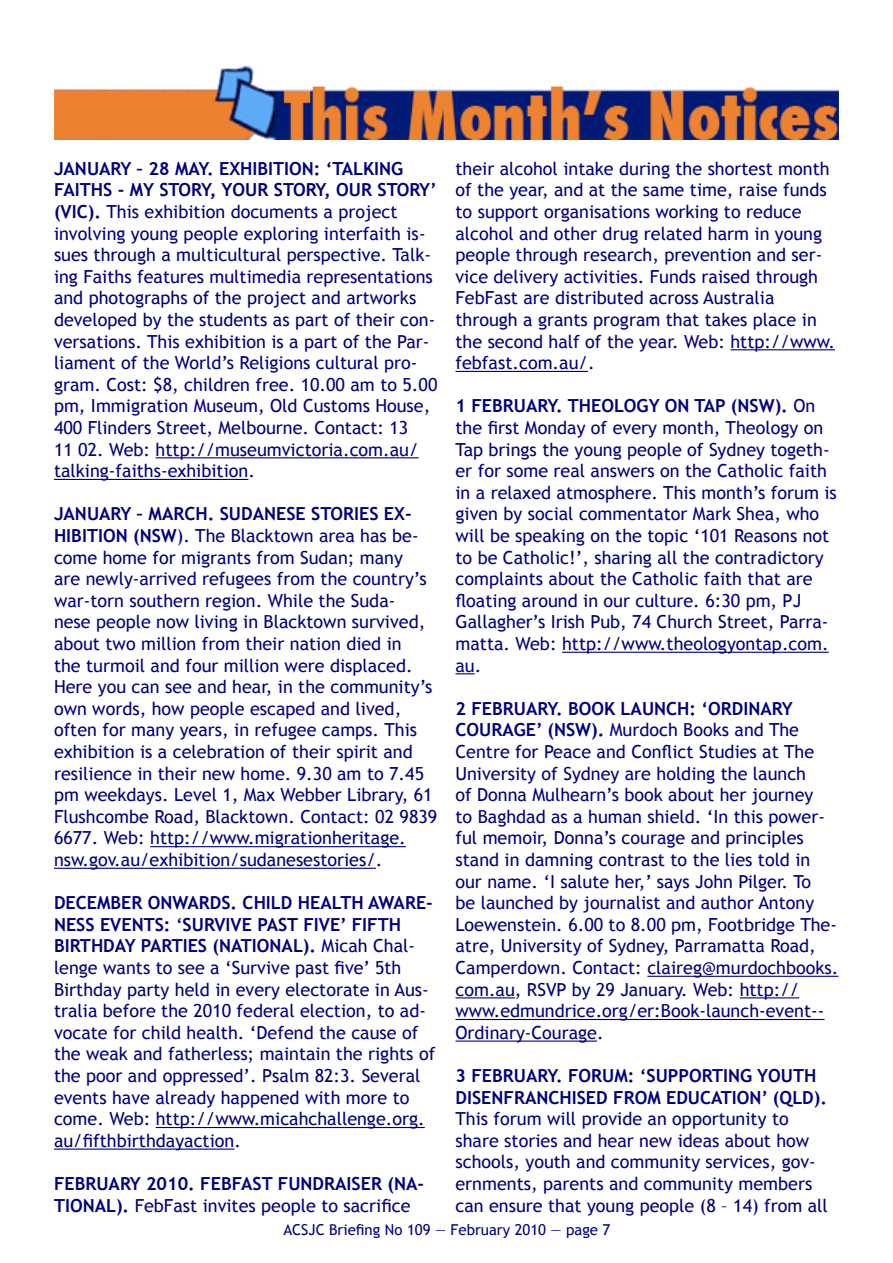
<style>
.page{position:relative;width:893px;height:1263px;background:#fff}
.page>*{position:absolute;margin:0;border:0;box-sizing:border-box;transform-origin:0 0}
.t1{font:18px/21.6px "Trebuchet MS";color:#000080}
.t2{font:700 18px/21.6px "Trebuchet MS";color:#000080}
.t3{font:15px "Trebuchet MS";color:#000080}
.s1{font-weight:700}
.s2{font-weight:400}
</style>
<div class="page">
<img style="left:54px;top:65px;width:785px;height:74px">
<hr style="left:156px;top:457px;width:263px;height:1px;background:#00007f">
<hr style="left:54px;top:479px;width:194px;height:1px;background:#00007f">
<hr style="left:150px;top:846px;width:256px;height:1px;background:#00007f">
<hr style="left:54px;top:868px;width:322px;height:1px;background:#00007f">
<hr style="left:156px;top:1127px;width:269px;height:1px;background:#00007f">
<hr style="left:54px;top:1148px;width:180px;height:2px;background:#00007f">
<hr style="left:730px;top:349px;width:105px;height:1px;background:#00007f">
<hr style="left:455px;top:371px;width:133px;height:1px;background:#00007f">
<hr style="left:562px;top:652px;width:267px;height:1px;background:#00007f">
<svg style="left:455px;top:673px;width:20px;height:1px"></svg>
<hr style="left:647px;top:976px;width:191px;height:1px;background:#00007f">
<hr style="left:455px;top:997px;width:60px;height:1px;background:#00007f">
<hr style="left:740px;top:997px;width:59px;height:1px;background:#00007f">
<hr style="left:455px;top:1019px;width:369px;height:1px;background:#00007f">
<hr style="left:455px;top:1040px;width:142px;height:2px;background:#00007f">
<p class="t1" style="left:54px;top:158px;width:385px"><span class="s1">JANUARY – 28 MAY. EXHIBITION: ‘TALKING FAITHS - MY STORY, YOUR STORY, OUR STORY’ (VIC).</span> This exhibition documents a project involving young people exploring interfaith is&shy;sues through a multicultural perspective. Talk&shy;ing Faiths features multimedia representations and photographs of the project and artworks developed by the students as part of their con&shy;versations. This exhibition is a part of the Par&shy;liament of the World’s Religions cultural pro&shy;gram. Cost: $8, children free. 10.00 am to 5.00 pm, Immigration Museum, Old Customs House, 400 Flinders Street, Melbourne. Contact: 13<br>11 02. Web: http://museumvictoria.com.au/ talking-faiths-exhibition.</p>
<p class="t1" style="left:54px;top:503px;width:385px"><span class="s1">JANUARY – MARCH. SUDANESE STORIES EX-HIBITION (NSW</span>). The Blacktown area has be&shy;come home for migrants from Sudan; many<br>are newly-arrived refugees from the country’s war-torn southern region. While the Suda-<br>nese people now living in Blacktown survived, about two million from their nation died in<br>the turmoil and four million were displaced.<br>Here you can see and hear, in the community’s own words, how people escaped and lived, often for many years, in refugee camps. This exhibition is a celebration of their spirit and resilience in their new home. 9.30 am to 7.45 pm weekdays. Level 1, Max Webber Library, 61<br>Flushcombe Road, Blacktown. Contact: 02 9839<br>6677. Web: http://www.migrationheritage. nsw.gov.au/exhibition/sudanesestories/.</p>
<p class="t1" style="left:54px;top:892px;width:383px"><span class="s1">DECEMBER ONWARDS. CHILD HEALTH AWARE-NESS EVENTS:</span> ‘<span class="s1">SURVIVE PAST FIVE’ FIFTH BIRTHDAY PARTIES (NATIONAL).</span> Micah Chal&shy;lenge wants to see a ‘Survive past five’ 5th Birthday party held in every electorate in Aus&shy;tralia before the 2010 federal election, to ad&shy;vocate for child health. ‘Defend the cause of the weak and fatherless; maintain the rights of the poor and oppressed’. Psalm 82:3. Several events have already happened with more to come. Web: http://www.micahchallenge.org. au/fifthbirthdayaction.</p>
<p class="t2" style="left:54px;top:1173px;width:372px">FEBRUARY 2010. FEBFAST FUNDRAISER (NA-<br>TIONAL). <span class="s2">FebFast invites people to sacrifice</span></p>
<p class="t1" style="left:455px;top:158px;width:381px">their alcohol intake during the shortest month of the year, and at the same time, raise funds to support organisations working to reduce alcohol and other drug related harm in young people through research, prevention and ser&shy;vice delivery activities. Funds raised through FebFast are distributed across Australia through a grants program that takes place in the second half of the year. Web: http://www. febfast.com.au/.</p>
<p class="t1" style="left:455px;top:395px;width:383px"><span class="s1">1 FEBRUARY. THEOLOGY ON TAP (NSW).</span> On the first Monday of every month, Theology on Tap brings the young people of Sydney togeth&shy;er for some real answers on the Catholic faith in a relaxed atmosphere. This month’s forum is given by social commentator Mark Shea, who will be speaking on the topic ‘101 Reasons not to be Catholic!’, sharing all the contradictory complaints about the Catholic faith that are floating around in our culture. 6:30 pm, PJ Gallagher’s Irish Pub, 74 Church Street, Parra&shy;matta. Web: http://www.theologyontap.com. au.</p>
<p class="t1" style="left:455px;top:698px;width:384px"><span class="s1">2 FEBRUARY. BOOK LAUNCH: ‘ORDINARY COURAGE’ (NSW).</span> Murdoch Books and The Centre for Peace and Conflict Studies at The University of Sydney are holding the launch<br>of Donna Mulhearn’s book about her journey<br>to Baghdad as a human shield. ‘In this power&shy;ful memoir, Donna’s courage and principles stand in damning contrast to the lies told in our name. ‘I salute her,’ says John Pilger. To<br>be launched by journalist and author Antony Loewenstein. 6.00 to 8.00 pm, Footbridge The&shy;atre, University of Sydney, Parramatta Road, Camperdown. Contact: claireg@murdochbooks. com.au, RSVP by 29 January. Web: http:// www.edmundrice.org/er:Book-launch-event-- Ordinary-Courage.</p>
<p class="t1" style="left:455px;top:1065px;width:374px"><span class="s1">3 FEBRUARY. FORUM: ‘SUPPORTING YOUTH DISENFRANCHISED FROM EDUCATION’ (QLD).<br></span>This forum will provide an opportunity to share stories and hear new ideas about how schools, youth and community services, gov&shy;ernments, parents and community members can ensure that young people (8 – 14) from all</p>
<p class="t3" style="left:283px;top:1221px;width:328px">ACSJC Briefing No 109 — February 2010 — page 7</p>
</div>
